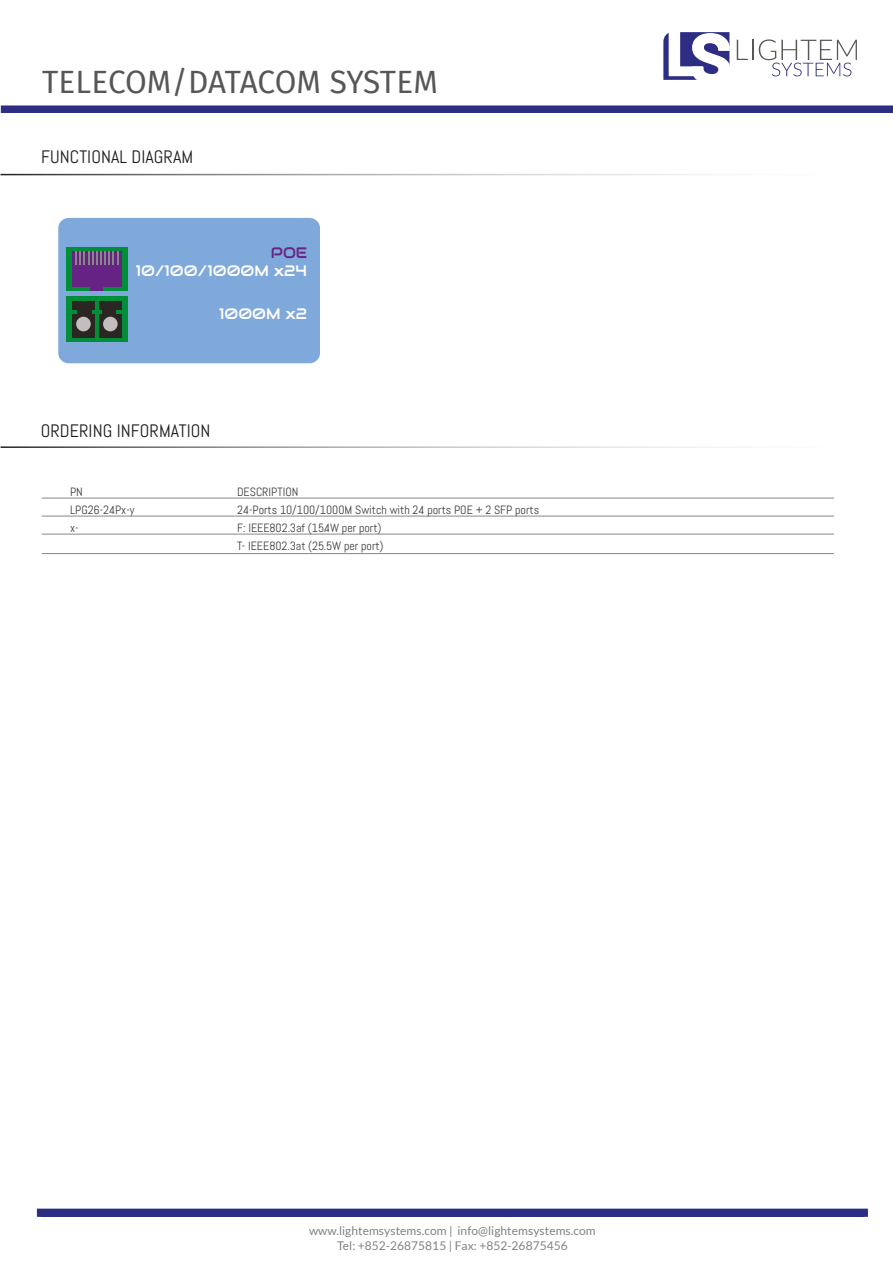
<style>
.page{position:relative;width:893px;height:1263px;background:#fff}
.page>*{position:absolute;margin:0;border:0;box-sizing:border-box;transform-origin:0 0}
.t1{font:31.5px "Fira Sans";letter-spacing:-.005em;color:#575756}
.t2{font:18px "Abel";letter-spacing:.005em;color:#1d1d1b}
.t3{font:15.15px "Audiowide";color:#fff}
.t4{font:15.15px "Audiowide";color:#662383}
.t5{font:12px/18px "Abel";color:#3c3c3b}
.t6{font:12px/14.4px "Lato";letter-spacing:.005em;color:#575756;text-align:center}
</style>
<div class="page">
<div style="left:37px;top:1208px;width:831px;height:9px;border:8px solid #2d2e83"></div>
<svg style="left:663px;top:32px;width:67px;height:48px"></svg>
<svg style="left:737px;top:40px;width:16px;height:20px"></svg>
<svg style="left:759px;top:39px;width:98px;height:37px"></svg>
<div style="left:1px;top:105px;width:892px;height:8px;background:#2d2e83"></div>
<hr style="left:42px;top:498px;width:792px;height:1px;background:#878787">
<hr style="left:42px;top:516px;width:792px;height:1px;background:#878787">
<hr style="left:42px;top:534px;width:792px;height:1px;background:#878787">
<hr style="left:42px;top:553px;width:792px;height:1px;background:#878787">
<div style="left:58px;top:218px;width:262px;height:145px;background:#80a9db;border-radius:10px"></div>
<div style="left:66px;top:247px;width:61px;height:43px;background:#008e39"></div>
<div style="left:72px;top:251px;width:49px;height:35px;background:#662383"></div>
<div style="left:90px;top:285px;width:13px;height:6px;background:#662383"></div>
<svg style="left:75px;top:252px;width:44px;height:13px"></svg>
<div style="left:66px;top:297px;width:61px;height:45px;background:#008e39"></div>
<div style="left:72px;top:301px;width:49px;height:37px;background:#2b2622"></div>
<hr style="left:96px;top:300px;width:3px;height:38px;background:#008e39">
<div style="left:76px;top:317px;width:15px;height:14px;background:#c2bdbf;border-radius:50%"></div>
<div style="left:103px;top:317px;width:15px;height:14px;background:#c2bdbf;border-radius:50%"></div>
<svg style="left:72px;top:310px;width:5px;height:3px"></svg>
<svg style="left:92px;top:310px;width:10px;height:3px"></svg>
<svg style="left:117px;top:310px;width:4px;height:3px"></svg>
<h1 class="t1" style="left:42px;top:58px;width:397px">TELECOM/DATACOM SYSTEM</h1>
<h2 class="t2" style="left:41px;top:146px;width:154px">FUNCTIONAL DIAGRAM</h2>
<p class="t4" style="left:271px;top:242px;width:38px">POE</p>
<p class="t3" style="left:136px;top:261px;width:173px">10/100/1000M x24</p>
<p class="t3" style="left:219px;top:304px;width:90px">1000M x2</p>
<h2 class="t2" style="left:41px;top:420px;width:171px">ORDERING INFORMATION</h2>
<p class="t5" style="left:70px;top:482px;width:66px">PN<br>LPG26-24Px-y x-</p>
<p class="t5" style="left:237px;top:483px;width:304px">DESCRIPTION<br>24-Ports 10/100/1000M Switch with 24 ports POE + 2 SFP ports F: IEEE802.3af (15.4W per port)<br>T- IEEE802.3at (25.5W per port)</p>
<p class="t6" style="left:309px;top:1223px;width:288px">www.lightemsystems.com | info@lightemsystems.com<br>Tel: +852-26875815 | Fax: +852-26875456</p>
</div>
